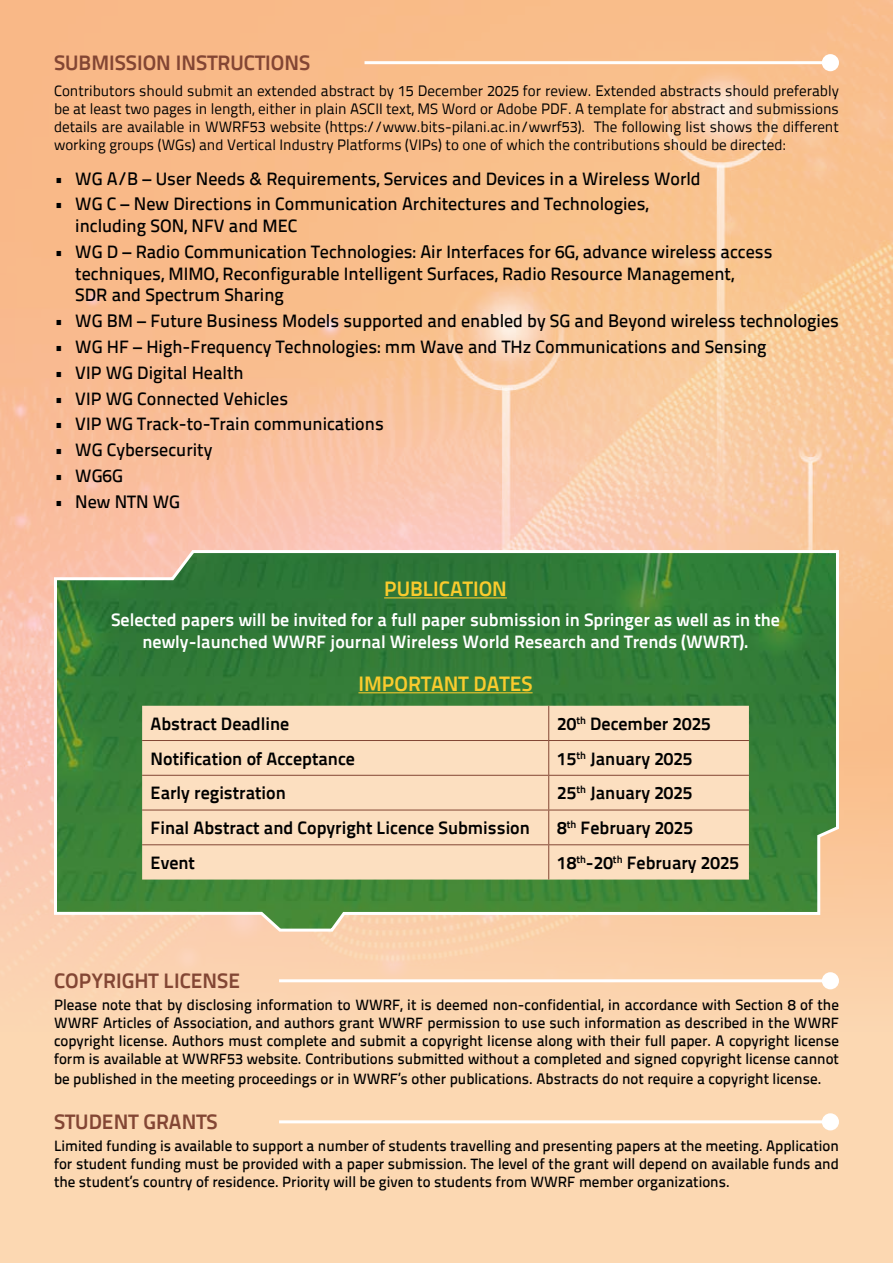
<style>
.page{position:relative;width:893px;height:1263px;background:#fcd8b2}
.page>*{position:absolute;margin:0;border:0;box-sizing:border-box;transform-origin:0 0}
.t1{font:700 21px "Titillium Text 2 LWR";color:#834634}
.t2{font:700 21px "Titillium Text 2 LWR";color:#facb2d}
.t3{font:500 18px/21.6px "Titillium Text 2 LWR";color:#000}
.t4{font:700 18px "Titillium Text 2 LWR";color:#000}
.t5{font:700 18px/21.6px "Titillium Text 2 LWR";color:#fff;text-align:center}
.t6{font:500 15px/18px "Titillium Text 2 LWR";color:#000;text-align:justify}
.t7{font:15px/18px "Titillium Text 2 LWR";color:#000;text-align:justify}
</style>
<div class="page">
<img style="left:0;top:0;width:893px;height:990px">
<hr style="left:364px;top:61px;width:466px;height:3px;background:#fff">
<div style="left:822px;top:54px;width:17px;height:17px;background:#fff;border-radius:50%"></div>
<hr style="left:279px;top:979px;width:551px;height:3px;background:#fff">
<div style="left:822px;top:972px;width:17px;height:17px;background:#fff;border-radius:50%"></div>
<hr style="left:279px;top:1120px;width:551px;height:3px;background:#fff">
<div style="left:822px;top:1113px;width:17px;height:17px;background:#fff;border-radius:50%"></div>
<svg style="left:52px;top:548px;width:788px;height:385px;background:#518b4a"></svg>
<hr style="left:384px;top:597px;width:123px;height:1px;background:#facb2d">
<hr style="left:358px;top:692px;width:175px;height:1px;background:#facb2d">
<div style="left:142px;top:706px;width:607px;height:173px;background:#fcdfc0"></div>
<hr style="left:548px;top:706px;width:1px;height:34px;background:#834634">
<hr style="left:142px;top:740px;width:407px;height:1px;background:#834634">
<hr style="left:549px;top:740px;width:200px;height:1px;background:#834634">
<hr style="left:548px;top:741px;width:1px;height:34px;background:#834634">
<hr style="left:142px;top:775px;width:407px;height:1px;background:#834634">
<hr style="left:549px;top:775px;width:200px;height:1px;background:#834634">
<hr style="left:548px;top:776px;width:1px;height:34px;background:#834634">
<hr style="left:142px;top:810px;width:407px;height:1px;background:#834634">
<hr style="left:549px;top:810px;width:200px;height:1px;background:#834634">
<hr style="left:548px;top:810px;width:1px;height:34px;background:#834634">
<hr style="left:142px;top:844px;width:407px;height:1px;background:#834634">
<hr style="left:549px;top:844px;width:200px;height:1px;background:#834634">
<hr style="left:548px;top:845px;width:1px;height:34px;background:#834634">
<h1 class="t1" style="left:54px;top:46px;width:258px">SUBMISSION INSTRUCTIONS</h1>
<p class="t7" style="left:54px;top:81px;width:786px">Contributors should submit an extended abstract by 15 December 2025 for review. Extended abstracts should preferably be at least two pages in length, either in plain ASCII text, MS Word or Adobe PDF. A template for abstract and submissions details are available in WWRF53 website (https://www.bits-pilani.ac.in/wwrf53). The following list shows the different working groups (WGs) and Vertical Industry Platforms (VIPs) to one of which the contributions should be directed:</p>
<p class="t3" style="left:54px;top:166px;width:648px">• WG A/B – User Needs &amp; Requirements, Services and Devices in a Wireless World</p>
<p class="t3" style="left:75px;top:192px;width:575px;text-indent:-21px">• WG C – New Directions in Communication Architectures and Technologies, including SON, NFV and MEC</p>
<p class="t3" style="left:75px;top:240px;width:699px;text-indent:-21px">• WG D – Radio Communication Technologies: Air Interfaces for 6G, advance wireless access techniques, MIMO, Reconfigurable Intelligent Surfaces, Radio Resource Management,<br>SDR and Spectrum Sharing</p>
<p class="t3" style="left:54px;top:309px;width:786px">• WG BM – Future Business Models supported and enabled by SG and Beyond wireless technologies</p>
<p class="t3" style="left:54px;top:335px;width:714px">• WG HF – High-Frequency Technologies: mm Wave and THz Communications and Sensing</p>
<p class="t3" style="left:54px;top:361px;width:191px">• VIP WG Digital Health</p>
<p class="t3" style="left:54px;top:386px;width:236px">• VIP WG Connected Vehicles</p>
<p class="t3" style="left:54px;top:412px;width:331px">• VIP WG Track-to-Train communications</p>
<p class="t3" style="left:54px;top:438px;width:160px">• WG Cybersecurity</p>
<p class="t3" style="left:54px;top:464px;width:70px">• WG6G</p>
<p class="t3" style="left:54px;top:490px;width:128px">• New NTN WG</p>
<h1 class="t2" style="left:384px;top:573px;width:124px">PUBLICATION</h1>
<p class="t5" style="left:111px;top:608px;width:670px">Selected papers will be invited for a full paper submission in Springer as well as in the newly-launched WWRF journal Wireless World Research and Trends (WWRT).</p>
<h1 class="t2" style="left:358px;top:668px;width:176px">IMPORTANT DATES</h1>
<p class="t4" style="left:151px;top:710px;width:140px">Abstract Deadline</p>
<p class="t4" style="left:557px;top:710px;width:155px">20<sup>th</sup> December 2025</p>
<p class="t4" style="left:151px;top:744px;width:206px">Notification of Acceptance</p>
<p class="t4" style="left:557px;top:744px;width:137px">15<sup>th</sup> January 2025</p>
<p class="t4" style="left:151px;top:779px;width:137px">Early registration</p>
<p class="t4" style="left:557px;top:779px;width:137px">25<sup>th</sup> January 2025</p>
<p class="t4" style="left:151px;top:814px;width:381px">Final Abstract and Copyright Licence Submission</p>
<p class="t4" style="left:557px;top:814px;width:137px">8<sup>th</sup> February 2025</p>
<p class="t4" style="left:151px;top:849px;width:46px">Event</p>
<p class="t4" style="left:557px;top:849px;width:183px">18<sup>th</sup>-20<sup>th</sup> February 2025</p>
<h1 class="t1" style="left:54px;top:964px;width:188px">COPYRIGHT LICENSE</h1>
<p class="t6" style="left:54px;top:995px;width:787px">Please note that by disclosing information to WWRF, it is deemed non-confidential, in accordance with Section 8 of the WWRF Articles of Association, and authors grant WWRF permission to use such information as described in the WWRF copyright license. Authors must complete and submit a copyright license along with their full paper. A copyright license form is available at WWRF53 website. Contributions submitted without a completed and signed copyright license cannot</p>
<p class="t6" style="left:54px;top:1069px;width:769px">be published in the meeting proceedings or in WWRF’s other publications. Abstracts do not require a copyright license.</p>
<h1 class="t1" style="left:54px;top:1105px;width:165px">STUDENT GRANTS</h1>
<p class="t6" style="left:54px;top:1136px;width:786px">Limited funding is available to support a number of students travelling and presenting papers at the meeting. Application for student funding must be provided with a paper submission. The level of the grant will depend on available funds and the student’s country of residence. Priority will be given to students from WWRF member organizations.</p>
</div>
